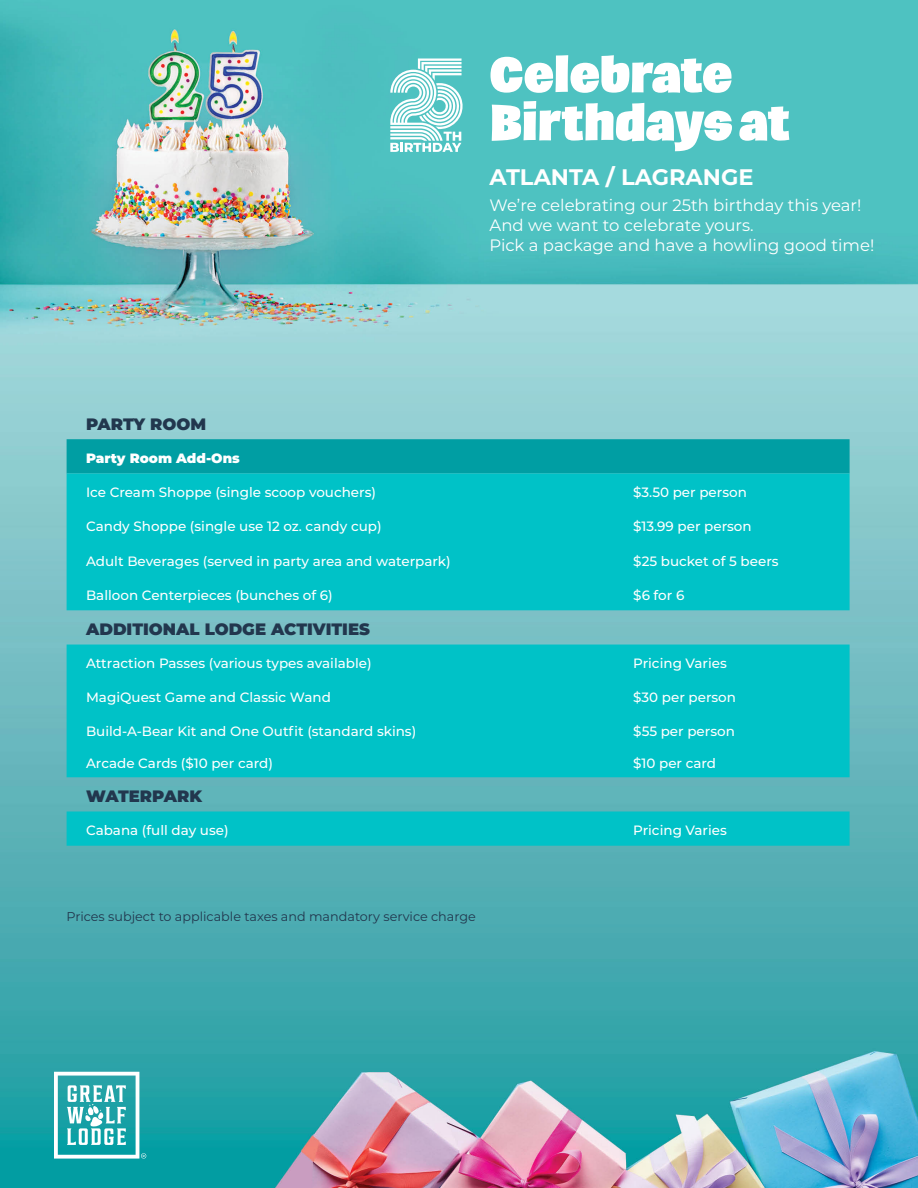
<style>
.page{position:relative;width:918px;height:1188px;background:#fff}
.page>*{position:absolute;margin:0;border:0;box-sizing:border-box;transform-origin:0 0}
.t1{font:700 22.5px "Montserrat";color:#fff}
.t2{font:16.5px/19.8px "Montserrat";color:#fff}
.t3{font:900 16.5px "Montserrat";color:#22374e}
.t4{font:500 13.5px "Montserrat";color:#fff}
.t5{font:900 13.5px "Montserrat";color:#fff}
.t6{font:12.75px "Montserrat";color:#22374e}
</style>
<div class="page">
<img style="left:0;top:0;width:918px;height:1188px">
<svg style="left:54px;top:1072px;width:92px;height:87px"></svg>
<svg style="left:390px;top:58px;width:73px;height:94px"></svg>
<svg style="left:492px;top:101px;width:297px;height:50px"></svg>
<svg style="left:490px;top:55px;width:242px;height:38px"></svg>
<div style="left:67px;top:439px;width:783px;height:34px;background:#009ea3"></div>
<svg style="left:67px;top:473px;width:783px;height:373px;background:#14c0c5"></svg>
<h1 class="t1" style="left:490px;top:161px;width:265px">ATLANTA / LAGRANGE</h1>
<p class="t2" style="left:490px;top:195px;width:386px">We’re celebrating our 25th birthday this year!<br>And we want to celebrate yours.<br>Pick a package and have a howling good time!</p>
<p class="t3" style="left:86px;top:412px;width:122px">PARTY ROOM</p>
<p class="t5" style="left:86px;top:448px;width:155px">Party Room Add-Ons</p>
<p class="t4" style="left:86px;top:483px;width:291px">Ice Cream Shoppe (single scoop vouchers)</p>
<p class="t4" style="left:633px;top:483px;width:115px">$3.50 per person</p>
<p class="t4" style="left:86px;top:517px;width:297px">Candy Shoppe (single use 12 oz. candy cup)</p>
<p class="t4" style="left:633px;top:517px;width:120px">$13.99 per person</p>
<p class="t4" style="left:86px;top:551px;width:366px">Adult Beverages (served in party area and waterpark)</p>
<p class="t4" style="left:633px;top:551px;width:147px">$25 bucket of 5 beers</p>
<p class="t4" style="left:86px;top:586px;width:248px">Balloon Centerpieces (bunches of 6)</p>
<p class="t4" style="left:633px;top:586px;width:53px">$6 for 6</p>
<p class="t3" style="left:86px;top:617px;width:285px">ADDITIONAL LODGE ACTIVITIES</p>
<p class="t4" style="left:86px;top:654px;width:287px">Attraction Passes (various types available)</p>
<p class="t4" style="left:633px;top:654px;width:95px">Pricing Varies</p>
<p class="t4" style="left:86px;top:688px;width:246px">MagiQuest Game and Classic Wand</p>
<p class="t4" style="left:633px;top:688px;width:104px">$30 per person</p>
<p class="t4" style="left:86px;top:721px;width:332px">Build-A-Bear Kit and One Outfit (standard skins)</p>
<p class="t4" style="left:633px;top:721px;width:103px">$55 per person</p>
<p class="t4" style="left:86px;top:754px;width:188px">Arcade Cards ($10 per card)</p>
<p class="t4" style="left:633px;top:754px;width:84px">$10 per card</p>
<p class="t3" style="left:86px;top:784px;width:117px">WATERPARK</p>
<p class="t4" style="left:86px;top:821px;width:144px">Cabana (full day use)</p>
<p class="t4" style="left:633px;top:821px;width:95px">Pricing Varies</p>
<p class="t6" style="left:67px;top:908px;width:411px">Prices subject to applicable taxes and mandatory service charge</p>
</div>
